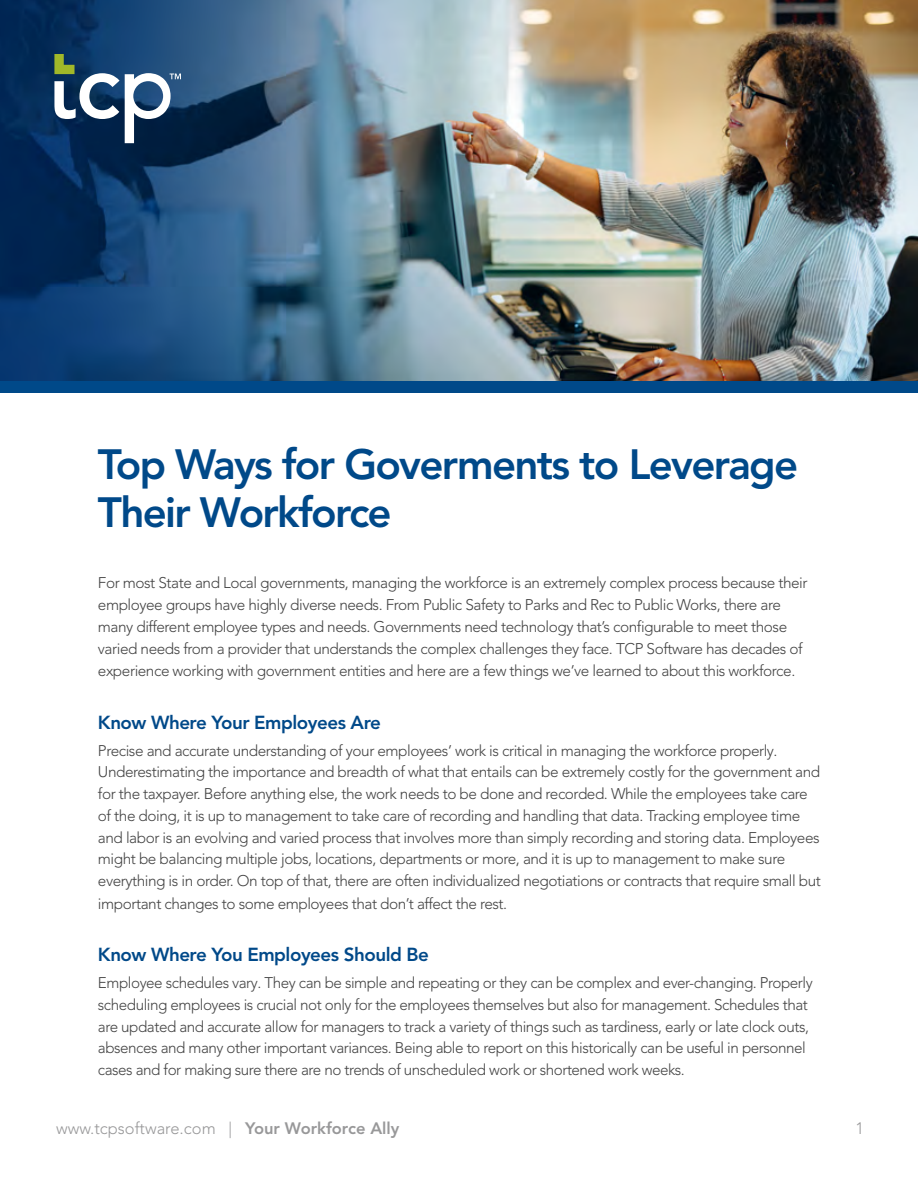
<style>
.page{position:relative;width:918px;height:1188px;background:#fff}
.page>*{position:absolute;margin:0;border:0;box-sizing:border-box;transform-origin:0 0}
.t1{font:800 42px/48px "Avenir LT Pro";letter-spacing:-.04em;color:#004989}
.t2{font:800 18.75px "Avenir LT Pro";letter-spacing:-.025em;color:#004989}
.t3{font:300 16.5px "Avenir LT Pro";color:#989899}
.t4{font:300 15.3px/21.9px "Avenir LT Pro";letter-spacing:-.03em;color:#444}
.s1{font-weight:800}
</style>
<div class="page">
<img style="left:0;top:0;width:918px;height:381px">
<div style="left:0;top:381px;width:918px;height:12px;background:#004989"></div>
<svg style="left:54px;top:54px;width:127px;height:89px"></svg>
<h1 class="t1" style="left:98px;top:441px;width:702px">Top Ways for Goverments to Leverage<br>Their Workforce</h1>
<p class="t4" style="left:98px;top:572px;width:711px">For most State and Local governments, managing the workforce is an extremely complex process because their employee groups have highly diverse needs. From Public Safety to Parks and Rec to Public Works, there are many different employee types and needs. Governments need technology that’s configurable to meet those varied needs from a provider that understands the complex challenges they face. TCP Software has decades of experience working with government entities and here are a few things we’ve learned to about this workforce.</p>
<p class="t2" style="left:98px;top:711px;width:284px">Know Where Your Employees Are</p>
<p class="t4" style="left:98px;top:739px;width:725px">Precise and accurate understanding of your employees’ work is critical in managing the workforce properly.<br>Underestimating the importance and breadth of what that entails can be extremely costly for the government and for the taxpayer. Before anything else, the work needs to be done and recorded. While the employees take care of the doing, it is up to management to take care of recording and handling that data. Tracking employee time and labor is an evolving and varied process that involves more than simply recording and storing data. Employees might be balancing multiple jobs, locations, departments or more, and it is up to management to make sure everything is in order. On top of that, there are often individualized negotiations or contracts that require small but important changes to some employees that don’t affect the rest.</p>
<p class="t2" style="left:98px;top:943px;width:332px">Know Where You Employees Should Be</p>
<p class="t4" style="left:98px;top:972px;width:716px">Employee schedules vary. They can be simple and repeating or they can be complex and ever-changing. Properly scheduling employees is crucial not only for the employees themselves but also for management. Schedules that are updated and accurate allow for managers to track a variety of things such as tardiness, early or late clock outs, absences and many other important variances. Being able to report on this historically can be useful in personnel cases and for making sure there are no trends of unscheduled work or shortened work weeks.</p>
<p class="t3" style="left:56px;top:1118px;width:345px">www.tcpsoftware.com | <span class="s1">Your Workforce Ally</span></p>
<p class="t3" style="left:855px;top:1118px;width:10px">1</p>
</div>
